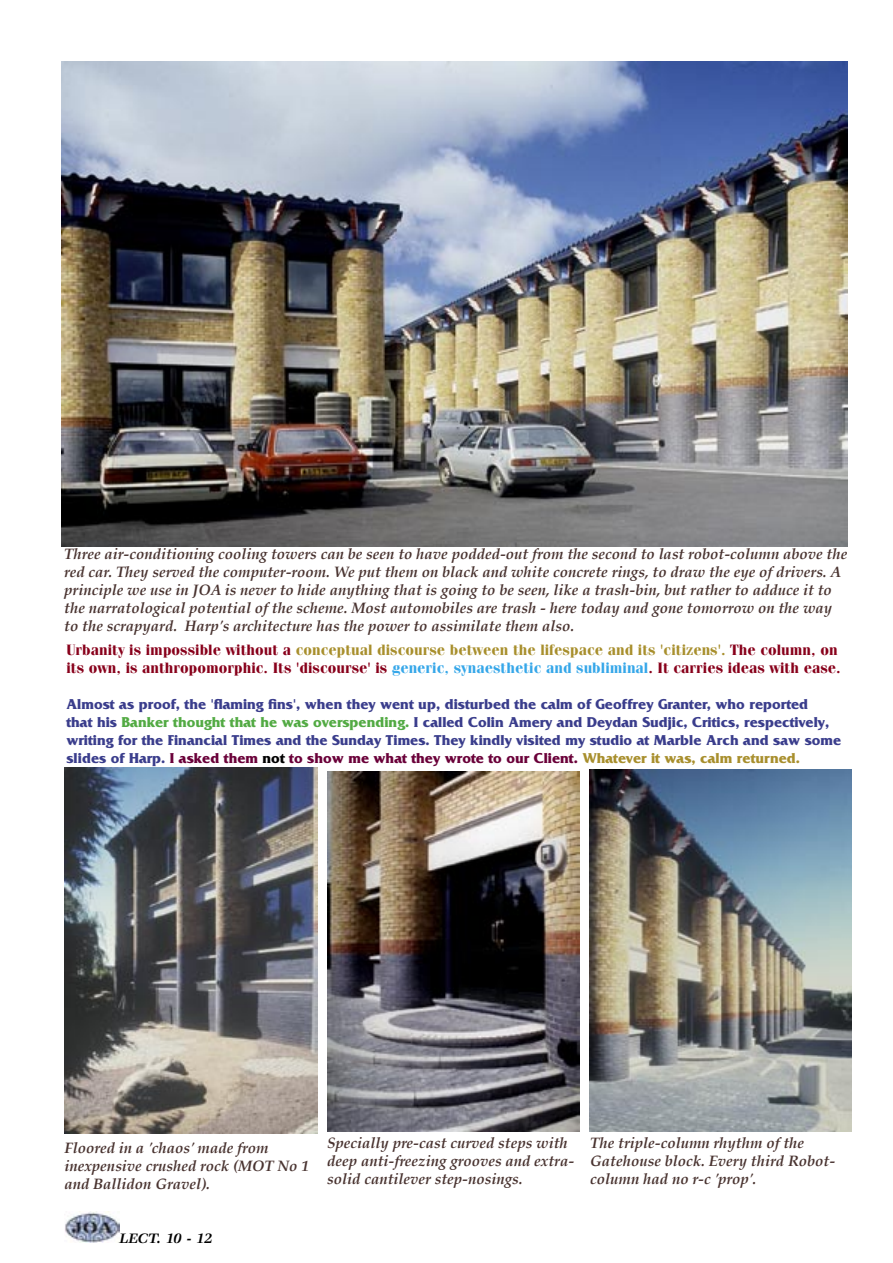
<style>
.page{position:relative;width:893px;height:1263px;background:#fff}
.page>*{position:absolute;margin:0;border:0;box-sizing:border-box;transform-origin:0 0}
.t1{font:italic 700 15px/18px "Palatino";color:#493330}
.t2{font:700 15px/18px "Friz Quadrata";color:#3a3d8c}
.t3{font:700 15px/18px "Fenice";color:#88001b}
.t4{font:italic 700 15px "Veljovic";color:#000}
.s1{color:#a88f2d}
.s2{color:#36a7e9}
.s3{color:#52aa43}
.s4{color:#6a0139}
.s5{color:#000}
</style>
<div class="page">
<img style="left:65px;top:1211px;width:54px;height:32px">
<img style="left:61px;top:61px;width:787px;height:485px">
<img style="left:65px;top:768px;width:252px;height:365px">
<img style="left:590px;top:770px;width:261px;height:361px">
<img style="left:327px;top:771px;width:253px;height:360px">
<p class="t1" style="left:64px;top:546px;width:785px">Three air-conditioning cooling towers can be seen to have podded-out from the second to last robot-column above the red car. They served the computer-room. We put them on black and white concrete rings, to draw the eye of drivers. A principle we use in JOA is never to hide anything that is going to be seen, like a trash-bin, but rather to adduce it to the narratological potential of the scheme. Most automobiles are trash - here today and gone tomorrow on the way to the scrapyard. Harp's architecture has the power to assimilate them also.</p>
<p class="t3" style="left:66px;top:641px;width:776px">Urbanity is impossible without a <span class="s1">conceptual discourse between the lifespace and its 'citizens'.</span> The column, on its own, is anthropomorphic. Its 'discourse' is <span class="s2">generic, synaesthetic and subliminal</span>. It carries ideas with ease.</p>
<p class="t2" style="left:66px;top:696px;width:776px">Almost as proof, the 'flaming fins', when they went up, disturbed the calm of Geoffrey Granter, who reported<br>that his <span class="s3">Banker thought that he was overspending.</span> I called Colin Amery and Deydan Sudjic, Critics, respectively, writing for the Financial Times and the Sunday Times. They kindly visited my studio at Marble Arch and saw some slides of Harp. <span class="s4">I asked them</span> <span class="s5">not</span> <span class="s4">to show me what they wrote to our Client.</span> <span class="s1">Whatever it was, calm returned.</span></p>
<p class="t1" style="left:64px;top:1140px;width:246px">Floored in a 'chaos' made from inexpensive crushed rock (MOT No 1 and Ballidon Gravel).</p>
<p class="t1" style="left:327px;top:1136px;width:249px">Specially pre-cast curved steps with deep anti-freezing grooves and extra&shy;solid cantilever step-nosings.</p>
<p class="t1" style="left:590px;top:1135px;width:246px">The triple-column rhythm of the<br>Gatehouse block. Every third Robot&shy;column had no r-c 'prop'.</p>
<p class="t4" style="left:119px;top:1230px;width:95px">LECT. 10 - 12</p>
</div>
